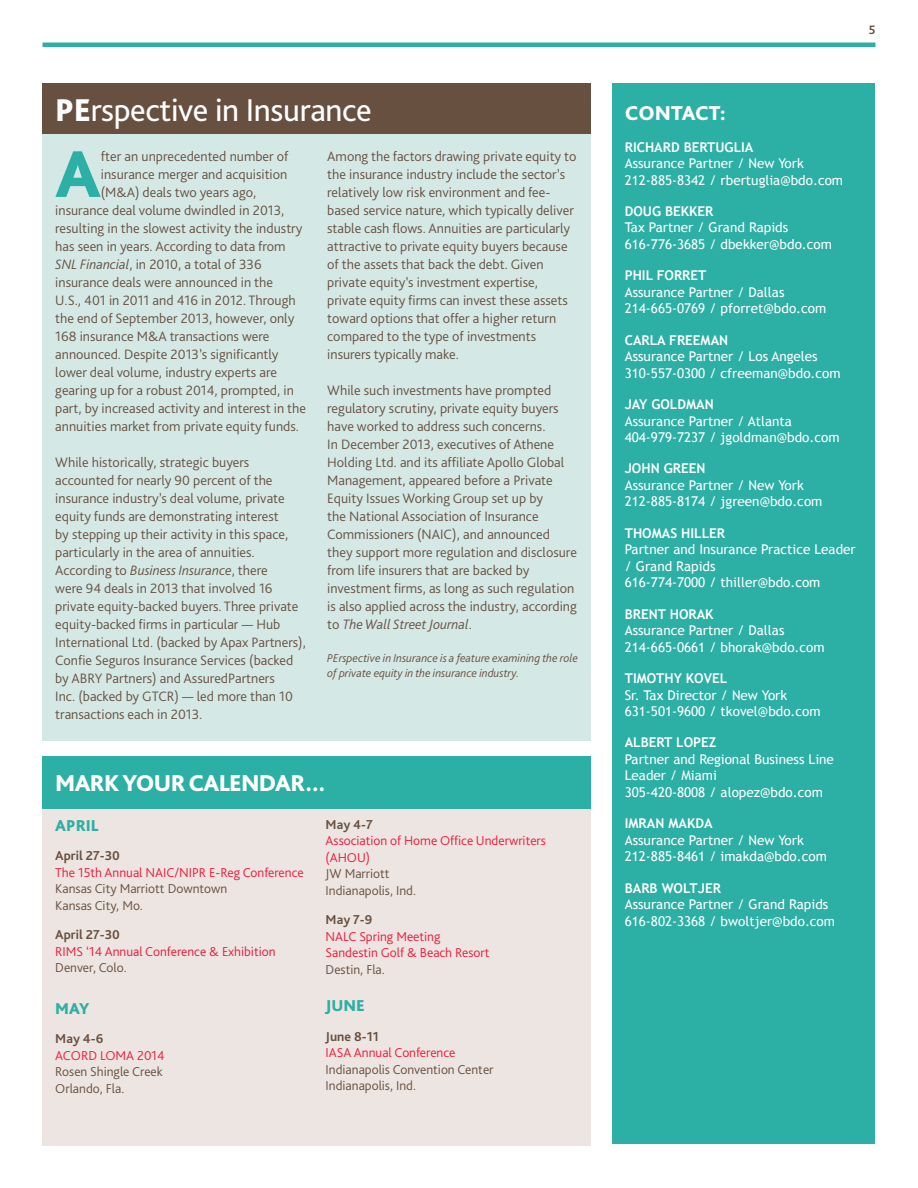
<style>
.page{position:relative;width:918px;height:1188px;background:#fff}
.page>*{position:absolute;margin:0;border:0;box-sizing:border-box;transform-origin:0 0}
.t1{font:800 68.85px "Bliss Pro";color:#2cafa4}
.t2{font:33px "Bliss Pro";letter-spacing:-.01em;color:#fff}
.t3{font:800 24px "Bliss Pro";letter-spacing:-.03em;color:#fff}
.t4{font:800 21px "Bliss Pro";color:#fff}
.t5{font:800 16.5px "Bliss Pro";color:#2cafa4}
.t6{font:300 14.25px/18px "Bliss Pro";color:#685041}
.t7{font:13.5px/16.5px "Trebuchet MS";color:#fff}
.t8{font:300 13.5px/16.5px "Bliss Pro";color:#ed1a3b}
.t9{font:300 13.5px/16.5px "Bliss Pro";color:#685041}
.t10{font:700 13.5px "Trebuchet MS";color:#fff}
.t11{font:700 13.5px "Bliss Pro";color:#685041}
.t12{font:700 12.75px "Bliss Pro";color:#685041}
.t13{font:italic 300 12px/15px "Bliss Pro";color:#685041}
.s1{font-weight:800}
.s2{font-style:italic}
</style>
<div class="page">
<hr style="left:43px;top:43px;width:832px;height:4px;background:#2cafa4">
<div style="left:43px;top:129px;width:548px;height:612px;background:#d4e9e6"></div>
<div style="left:43px;top:83px;width:548px;height:51px;background:#685041"></div>
<div style="left:43px;top:806px;width:548px;height:339px;background:#ece5e1"></div>
<div style="left:43px;top:756px;width:548px;height:52px;background:#2cafa4"></div>
<div style="left:612px;top:83px;width:263px;height:1060px;background:#2cafa4"></div>
<h2 class="t2" style="left:55px;top:89px;width:318px"><span class="s1">PE</span>rspective in Insurance</h2>
<h1 class="t1" style="left:55px;top:131px;width:47px">A</h1>
<p class="t6" style="left:101px;top:147px;width:189px">fter an unprecedented number of</p>
<p class="t6" style="left:101px;top:165px;width:188px">insurance merger and acquisition</p>
<p class="t6" style="left:101px;top:183px;width:157px">(M&amp;A) deals two years ago,</p>
<p class="t6" style="left:55px;top:201px;width:231px">insurance deal volume dwindled in 2013,</p>
<p class="t6" style="left:55px;top:219px;width:249px">resulting in the slowest activity the industry</p>
<p class="t6" style="left:55px;top:237px;width:232px">has seen in years. According to data from</p>
<p class="t6" style="left:55px;top:255px;width:208px"><span class="s2">SNL Financial</span>, in 2010, a total of 336</p>
<p class="t6" style="left:55px;top:273px;width:219px">insurance deals were announced in the</p>
<p class="t6" style="left:55px;top:291px;width:242px">U.S., 401 in 2011 and 416 in 2012. Through</p>
<p class="t6" style="left:55px;top:309px;width:241px">the end of September 2013, however, only</p>
<p class="t6" style="left:55px;top:327px;width:216px">168 insurance M&amp;A transactions were</p>
<p class="t6" style="left:55px;top:345px;width:225px">announced. Despite 2013’s significantly</p>
<p class="t6" style="left:55px;top:363px;width:223px">lower deal volume, industry experts are</p>
<p class="t6" style="left:55px;top:381px;width:240px">gearing up for a robust 2014, prompted, in</p>
<p class="t6" style="left:55px;top:399px;width:252px">part, by increased activity and interest in the</p>
<p class="t6" style="left:55px;top:417px;width:245px">annuities market from private equity funds.</p>
<p class="t6" style="left:55px;top:453px;width:252px">While historically, strategic buyers accounted for nearly 90 percent of the insurance industry’s deal volume, private equity funds are demonstrating interest<br>by stepping up their activity in this space, particularly in the area of annuities.<br>According to <span class="s2">Business Insurance</span>, there<br>were 94 deals in 2013 that involved 16 private equity-backed buyers. Three private equity-backed firms in particular — Hub International Ltd. (backed by Apax Partners), Confie Seguros Insurance Services (backed by ABRY Partners) and AssuredPartners<br>Inc. (backed by GTCR) — led more than 10 transactions each in 2013.</p>
<p class="t6" style="left:327px;top:147px;width:251px">Among the factors drawing private equity to the insurance industry include the sector’s relatively low risk environment and fee&shy;based service nature, which typically deliver stable cash flows. Annuities are particularly attractive to private equity buyers because of the assets that back the debt. Given private equity’s investment expertise, private equity firms can invest these assets toward options that offer a higher return compared to the type of investments insurers typically make.</p>
<p class="t6" style="left:327px;top:381px;width:251px">While such investments have prompted regulatory scrutiny, private equity buyers have worked to address such concerns.<br>In December 2013, executives of Athene Holding Ltd. and its affiliate Apollo Global Management, appeared before a Private Equity Issues Working Group set up by<br>the National Association of Insurance Commissioners (NAIC), and announced they support more regulation and disclosure from life insurers that are backed by investment firms, as long as such regulation is also applied across the industry, according to <span class="s2">The Wall Street Journal</span>.</p>
<p class="t13" style="left:327px;top:650px;width:252px">PErspective in Insurance is a feature examining the role of private equity in the insurance industry.</p>
<h3 class="t3" style="left:55px;top:768px;width:273px">MARK YOUR CALENDAR…</h3>
<p class="t5" style="left:55px;top:815px;width:45px">APRIL</p>
<p class="t11" style="left:55px;top:848px;width:66px">April 27-30</p>
<p class="t8" style="left:55px;top:864px;width:250px">The 15th Annual NAIC/NIPR E-Reg Conference</p>
<p class="t9" style="left:55px;top:880px;width:174px">Kansas City Marriott Downtown<br>Kansas City, Mo.</p>
<p class="t11" style="left:55px;top:926px;width:66px">April 27-30</p>
<p class="t8" style="left:55px;top:943px;width:222px">RIMS ‘14 Annual Conference &amp; Exhibition</p>
<p class="t9" style="left:55px;top:959px;width:73px">Denver, Colo.</p>
<p class="t5" style="left:55px;top:998px;width:36px">MAY</p>
<p class="t11" style="left:55px;top:1031px;width:50px">May 4-6</p>
<p class="t8" style="left:55px;top:1047px;width:111px">ACORD LOMA 2014</p>
<p class="t9" style="left:55px;top:1063px;width:109px">Rosen Shingle Creek<br>Orlando, Fla.</p>
<p class="t11" style="left:326px;top:816px;width:49px">May 4-7</p>
<p class="t8" style="left:326px;top:832px;width:222px">Association of Home Office Underwriters (AHOU)</p>
<p class="t9" style="left:326px;top:865px;width:92px">JW Marriott<br>Indianapolis, Ind.</p>
<p class="t11" style="left:326px;top:911px;width:48px">May 7-9</p>
<p class="t8" style="left:326px;top:928px;width:165px">NALC Spring Meeting<br>Sandestin Golf &amp; Beach Resort</p>
<p class="t9" style="left:326px;top:961px;width:61px">Destin, Fla.</p>
<p class="t5" style="left:326px;top:996px;width:41px">JUNE</p>
<p class="t11" style="left:326px;top:1028px;width:55px">June 8-11</p>
<p class="t8" style="left:326px;top:1044px;width:131px">IASA Annual Conference</p>
<p class="t9" style="left:326px;top:1061px;width:169px">Indianapolis Convention Center<br>Indianapolis, Ind.</p>
<p class="t12" style="left:869px;top:22px;width:8px">5</p>
<h3 class="t4" style="left:625px;top:100px;width:103px">CONTACT:</h3>
<p class="t10" style="left:625px;top:138px;width:130px">RICHARD BERTUGLIA</p>
<p class="t7" style="left:625px;top:155px;width:220px">Assurance Partner / New York<br>212-885-8342 / rbertuglia@bdo.com</p>
<p class="t10" style="left:625px;top:203px;width:90px">DOUG BEKKER</p>
<p class="t7" style="left:625px;top:220px;width:209px">Tax Partner / Grand Rapids<br>616-776-3685 / dbekker@bdo.com</p>
<p class="t10" style="left:625px;top:267px;width:83px">PHIL FORRET</p>
<p class="t7" style="left:625px;top:284px;width:203px">Assurance Partner / Dallas<br>214-665-0769 / pforret@bdo.com</p>
<p class="t10" style="left:625px;top:331px;width:105px">CARLA FREEMAN</p>
<p class="t7" style="left:625px;top:348px;width:217px">Assurance Partner / Los Angeles<br>310-557-0300 / cfreeman@bdo.com</p>
<p class="t10" style="left:625px;top:396px;width:90px">JAY GOLDMAN</p>
<p class="t7" style="left:625px;top:413px;width:216px">Assurance Partner / Atlanta<br>404-979-7237 / jgoldman@bdo.com</p>
<p class="t10" style="left:625px;top:460px;width:82px">JOHN GREEN</p>
<p class="t7" style="left:625px;top:477px;width:199px">Assurance Partner / New York<br>212-885-8174 / jgreen@bdo.com</p>
<p class="t10" style="left:625px;top:525px;width:102px">THOMAS HILLER</p>
<p class="t7" style="left:625px;top:541px;width:233px">Partner and Insurance Practice Leader / Grand Rapids<br>616-774-7000 / thiller@bdo.com</p>
<p class="t10" style="left:625px;top:605px;width:90px">BRENT HORAK</p>
<p class="t7" style="left:625px;top:622px;width:201px">Assurance Partner / Dallas<br>214-665-0661 / bhorak@bdo.com</p>
<p class="t10" style="left:625px;top:670px;width:104px">TIMOTHY KOVEL</p>
<p class="t7" style="left:625px;top:687px;width:197px">Sr. Tax Director / New York<br>631-501-9600 / tkovel@bdo.com</p>
<p class="t10" style="left:625px;top:734px;width:93px">ALBERT LOPEZ</p>
<p class="t7" style="left:625px;top:751px;width:211px">Partner and Regional Business Line<br>Leader / Miami<br>305-420-8008 / alopez@bdo.com</p>
<p class="t10" style="left:625px;top:815px;width:89px">IMRAN MAKDA</p>
<p class="t7" style="left:625px;top:832px;width:204px">Assurance Partner / New York<br>212-885-8461 / imakda@bdo.com</p>
<p class="t10" style="left:625px;top:879px;width:98px">BARB WOLTJER</p>
<p class="t7" style="left:625px;top:896px;width:212px">Assurance Partner / Grand Rapids<br>616-802-3368 / bwoltjer@bdo.com</p>
</div>
